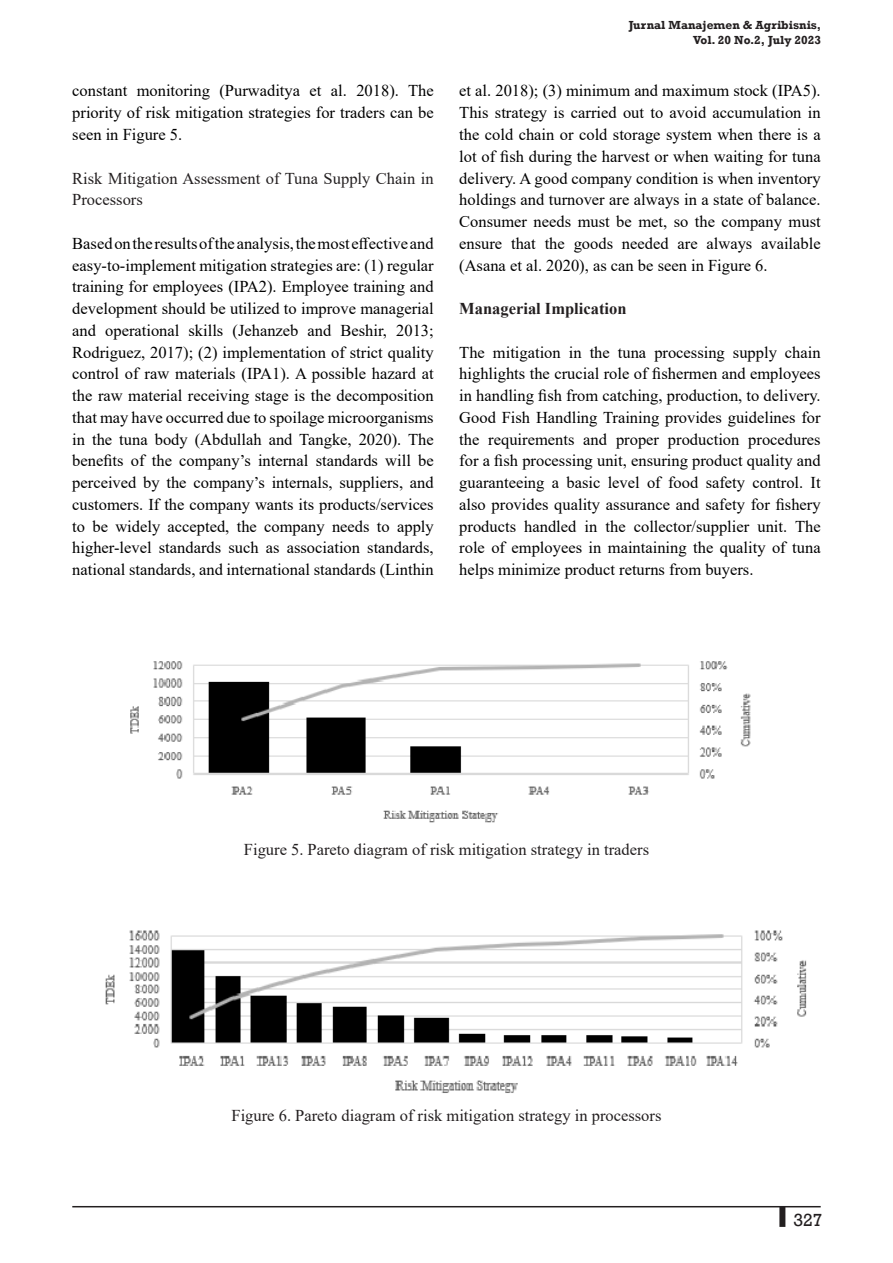
<style>
.page{position:relative;width:893px;height:1263px;background:#fff}
.page>*{position:absolute;margin:0;border:0;box-sizing:border-box;transform-origin:0 0}
.t1{font:18px "Rockwell";color:#231f20}
.t2{font:16.5px/21.8px "Times New Roman";color:#000;text-align:justify}
.t3{font:16.5px/21.8px "Times New Roman";color:#231f20}
.t4{font:700 16.5px "Times New Roman";color:#231f20}
.t5{font:700 12px/15px "Rockwell";color:#231f20;text-align:right}
</style>
<div class="page">
<hr style="left:72px;top:1206px;width:749px;height:1px;background:#231f20">
<div style="left:779px;top:1207px;width:6px;height:20px;background:#231f20"></div>
<img style="left:130px;top:661px;width:621px;height:162px">
<img style="left:105px;top:930px;width:702px;height:163px">
<p class="t2" style="left:72px;top:80px;width:363px">constant monitoring (Purwaditya et al. 2018). The priority of risk mitigation strategies for traders can be seen in Figure 5.</p>
<p class="t3" style="left:72px;top:167px;width:363px">Risk Mitigation Assessment of Tuna Supply Chain in<br>Processors</p>
<p class="t2" style="left:72px;top:232px;width:363px">Based on the results of the analysis, the most effective and easy-to-implement mitigation strategies are: (1) regular training for employees (IPA2). Employee training and development should be utilized to improve managerial and operational skills (Jehanzeb and Beshir, 2013; Rodriguez, 2017); (2) implementation of strict quality control of raw materials (IPA1). A possible hazard at the raw material receiving stage is the decomposition that may have occurred due to spoilage microorganisms in the tuna body (Abdullah and Tangke, 2020). The benefits of the company’s internal standards will be perceived by the company’s internals, suppliers, and customers. If the company wants its products/services to be widely accepted, the company needs to apply higher-level standards such as association standards, national standards, and international standards (Linthin</p>
<p class="t5" style="left:629px;top:17px;width:194px">Jurnal Manajemen &amp; Agribisnis,<br>Vol. 20 No.2, July 2023</p>
<p class="t2" style="left:459px;top:80px;width:363px">et al. 2018); (3) minimum and maximum stock (IPA5).<br>This strategy is carried out to avoid accumulation in the cold chain or cold storage system when there is a lot of fish during the harvest or when waiting for tuna delivery. A good company condition is when inventory holdings and turnover are always in a state of balance.<br>Consumer needs must be met, so the company must ensure that the goods needed are always available (Asana et al. 2020), as can be seen in Figure 6.</p>
<p class="t4" style="left:459px;top:297px;width:169px">Managerial Implication</p>
<p class="t2" style="left:459px;top:341px;width:363px">The mitigation in the tuna processing supply chain highlights the crucial role of fishermen and employees in handling fish from catching, production, to delivery.<br>Good Fish Handling Training provides guidelines for the requirements and proper production procedures for a fish processing unit, ensuring product quality and guaranteeing a basic level of food safety control. It also provides quality assurance and safety for fishery products handled in the collector/supplier unit. The role of employees in maintaining the quality of tuna helps minimize product returns from buyers.</p>
<p class="t3" style="left:244px;top:838px;width:407px">Figure 5. Pareto diagram of risk mitigation strategy in traders</p>
<p class="t3" style="left:232px;top:1104px;width:431px">Figure 6. Pareto diagram of risk mitigation strategy in processors</p>
<p class="t1" style="left:793px;top:1209px;width:31px">327</p>
</div>
